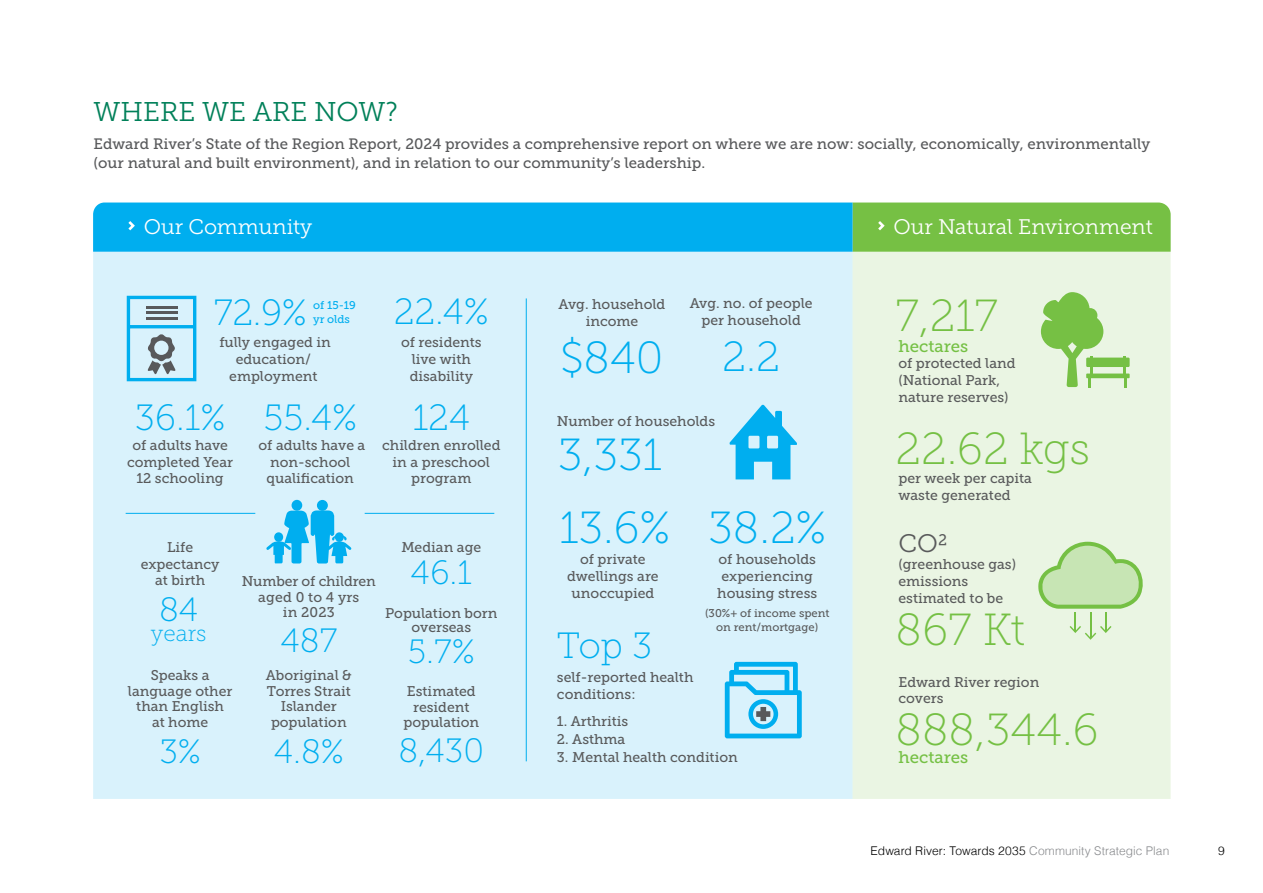
<style>
.page{position:relative;width:1263px;height:893px;background:#fff}
.page>*{position:absolute;margin:0;border:0;box-sizing:border-box;transform-origin:0 0}
.t1{font:44.85px "Museo Slab 100";color:#75c044}
.t2{font:44.85px "Museo Slab 100";color:#00aeef}
.t3{font:42px "Museo Slab 100";color:#00aeef}
.t4{font:36.45px "Museo Slab 100";color:#00aeef}
.t5{font:33.6px "Museo Slab 100";color:#00aeef}
.t6{font:27px "Museo Slab 300";color:#008059}
.t7{font:25.2px "Museo Slab 300";color:#595a5b}
.t8{font:22.5px "Museo Slab 100";color:#00aeef}
.t9{font:21px "Museo Slab 300";color:#fff}
.t10{font:16.8px "Museo Slab 500";color:#75c044}
.t11{font:15px/19.5px "Museo Slab 500";color:#58595b}
.t12{font:14.1px/16.8px "Museo Slab 500";color:#595a5b;text-align:center}
.t13{font:14.1px "Museo Slab 500";color:#58595b}
.t14{font:300 12px "Helvetica";letter-spacing:.005em;color:#000}
.t15{font:11.25px/13.5px "Museo Slab 500";color:#595a5b;text-align:center}
.t16{font:11.25px/14.1px "Museo Slab 500";color:#00aeef}
.s1{color:#888a8d}
</style>
<div class="page">
<hr style="left:0;top:0;width:1px;height:893px;background:#2aace2">
<div style="left:852px;top:252px;width:318px;height:547px;background:#eaf5e3"></div>
<div style="left:93px;top:252px;width:759px;height:547px;background:#d9f2fc"></div>
<svg style="left:93px;top:203px;width:1077px;height:49px;background:#24b3bd"></svg>
<div style="left:1086px;top:358px;width:43px;height:9px;background:#75c044"></div>
<hr style="left:1086px;top:374px;width:43px;height:4px;background:#75c044">
<svg style="left:1041px;top:292px;width:62px;height:96px;background:#a8d789"></svg>
<svg style="left:1124px;top:378px;width:3px;height:10px"></svg>
<hr style="left:1090px;top:356px;width:3px;height:18px;background:#75c044">
<hr style="left:1123px;top:356px;width:3px;height:18px;background:#75c044">
<svg style="left:126px;top:295px;width:71px;height:87px;background:#9cd0e3"></svg>
<div style="left:317px;top:500px;width:11px;height:11px;background:#00aeef;border-radius:50%"></div>
<div style="left:292px;top:500px;width:10px;height:11px;background:#00aeef;border-radius:50%"></div>
<svg style="left:266px;top:510px;width:85px;height:53px;background:#63ccf4"></svg>
<div style="left:274px;top:532px;width:9px;height:10px;background:#00aeef;border-radius:50%"></div>
<svg style="left:729px;top:405px;width:68px;height:74px;background:#5fccf4"></svg>
<hr style="left:126px;top:513px;width:129px;height:1px;background:#00aeef">
<hr style="left:365px;top:513px;width:129px;height:1px;background:#00aeef">
<hr style="left:526px;top:298px;width:1px;height:463px;background:#00aeef">
<svg style="left:725px;top:662px;width:77px;height:76px;background:#80d3f3"></svg>
<svg style="left:1038px;top:542px;width:106px;height:98px;background:#cde8bc"></svg>
<h3 class="t6" style="left:94px;top:97px;width:306px">WHERE WE ARE NOW?</h3>
<p class="t11" style="left:94px;top:134px;width:1058px">Edward River’s State of the Region Report, 2024 provides a comprehensive report on where we are now: socially, economically, environmentally (our natural and built environment), and in relation to our community’s leadership.</p>
<h3 class="t9" style="left:144px;top:216px;width:170px">Our Community</h3>
<h3 class="t9" style="left:893px;top:216px;width:261px">Our Natural Environment</h3>
<h3 class="t4" style="left:214px;top:293px;width:95px">72.9%</h3>
<p class="t16" style="left:313px;top:298px;width:44px">of 15-19 yr olds</p>
<h3 class="t4" style="left:394px;top:292px;width:97px">22.4%</h3>
<p class="t12" style="left:219px;top:334px;width:113px">fully engaged in education/ employment</p>
<p class="t12" style="left:401px;top:334px;width:82px">of residents live with disability</p>
<h3 class="t4" style="left:135px;top:397px;width:92px">36.1%</h3>
<h3 class="t4" style="left:263px;top:397px;width:95px">55.4%</h3>
<h3 class="t4" style="left:413px;top:397px;width:59px">124</h3>
<p class="t12" style="left:127px;top:437px;width:107px">of adults have completed Year<br>12 schooling</p>
<p class="t12" style="left:259px;top:437px;width:108px">of adults have a non-school qualification</p>
<p class="t12" style="left:382px;top:437px;width:120px">children enrolled in a preschool program</p>
<p class="t12" style="left:559px;top:296px;width:108px">Avg. household income</p>
<h1 class="t2" style="left:560px;top:333px;width:104px">$840</h1>
<p class="t12" style="left:690px;top:295px;width:124px">Avg. no. of people per household</p>
<h2 class="t3" style="left:722px;top:334px;width:59px">2.2</h2>
<p class="t12" style="left:557px;top:413px;width:160px">Number of households</p>
<h1 class="t2" style="left:558px;top:430px;width:106px">3,331</h1>
<p class="t12" style="left:141px;top:539px;width:80px">Life expectancy at birth</p>
<h3 class="t5" style="left:159px;top:592px;width:41px">84</h3>
<h3 class="t8" style="left:151px;top:621px;width:57px">years</h3>
<p class="t12" style="left:128px;top:668px;width:106px;line-height:15.5px">Speaks a language other than English<br>at home</p>
<h3 class="t5" style="left:159px;top:733px;width:43px">3%</h3>
<p class="t12" style="left:242px;top:574px;width:135px;line-height:15.5px">Number of children aged 0 to 4 yrs<br>in 2023</p>
<h3 class="t5" style="left:280px;top:623px;width:58px">487</h3>
<p class="t12" style="left:266px;top:668px;width:87px;line-height:15.5px">Aboriginal &amp;<br>Torres Strait<br>Islander population</p>
<h3 class="t5" style="left:274px;top:733px;width:72px">4.8%</h3>
<p class="t12" style="left:401px;top:539px;width:81px">Median age</p>
<h3 class="t5" style="left:411px;top:555px;width:63px">46.1</h3>
<h1 class="t2" style="left:559px;top:503px;width:112px">13.6%</h1>
<p class="t12" style="left:567px;top:551px;width:93px">of private dwellings are unoccupied</p>
<h1 class="t2" style="left:708px;top:503px;width:120px">38.2%</h1>
<p class="t12" style="left:717px;top:551px;width:101px">of households experiencing housing stress</p>
<p class="t12" style="left:385px;top:606px;width:114px;line-height:14.1px">Population born overseas</p>
<h3 class="t5" style="left:408px;top:634px;width:69px">5.7%</h3>
<p class="t15" style="left:705px;top:607px;width:126px">(30%+ of income spent on rent/mortgage)</p>
<h3 class="t4" style="left:557px;top:626px;width:97px">Top 3</h3>
<p class="t13" style="left:557px;top:669px;width:138px">self-reported health</p>
<p class="t12" style="left:407px;top:683px;width:70px">Estimated</p>
<p class="t13" style="left:557px;top:686px;width:80px">conditions:</p>
<p class="t12" style="left:403px;top:699px;width:77px;line-height:15.5px">resident population</p>
<h3 class="t5" style="left:398px;top:732px;width:87px">8,430</h3>
<p class="t12" style="left:557px;top:713px;width:73px">1. Arthritis</p>
<p class="t12" style="left:557px;top:731px;width:70px">2. Asthma</p>
<p class="t12" style="left:557px;top:749px;width:182px">3. Mental health condition</p>
<h1 class="t1" style="left:896px;top:291px;width:104px">7,217</h1>
<p class="t10" style="left:898px;top:337px;width:71px">hectares</p>
<p class="t12" style="left:898px;top:355px;width:119px;text-align:left">of protected land (National Park, nature reserves)</p>
<h1 class="t1" style="left:896px;top:424px;width:196px">22.62 kgs</h1>
<p class="t12" style="left:898px;top:470px;width:135px;text-align:left">per week per capita waste generated</p>
<h3 class="t7" style="left:898px;top:530px;width:50px">CO2</h3>
<p class="t12" style="left:898px;top:556px;width:119px;text-align:left">(greenhouse gas) emissions estimated to be</p>
<h1 class="t1" style="left:896px;top:606px;width:131px">867 Kt</h1>
<p class="t12" style="left:898px;top:673px;width:142px;text-align:left">Edward River region covers</p>
<h1 class="t1" style="left:896px;top:705px;width:204px">888,344.6</h1>
<p class="t10" style="left:898px;top:748px;width:71px">hectares</p>
<p class="t14" style="left:871px;top:840px;width:300px">Edward River: Towards 2035 <span class="s1">Community Strategic Plan</span></p>
<p class="t14" style="left:1218px;top:840px;width:8px">9</p>
</div>
